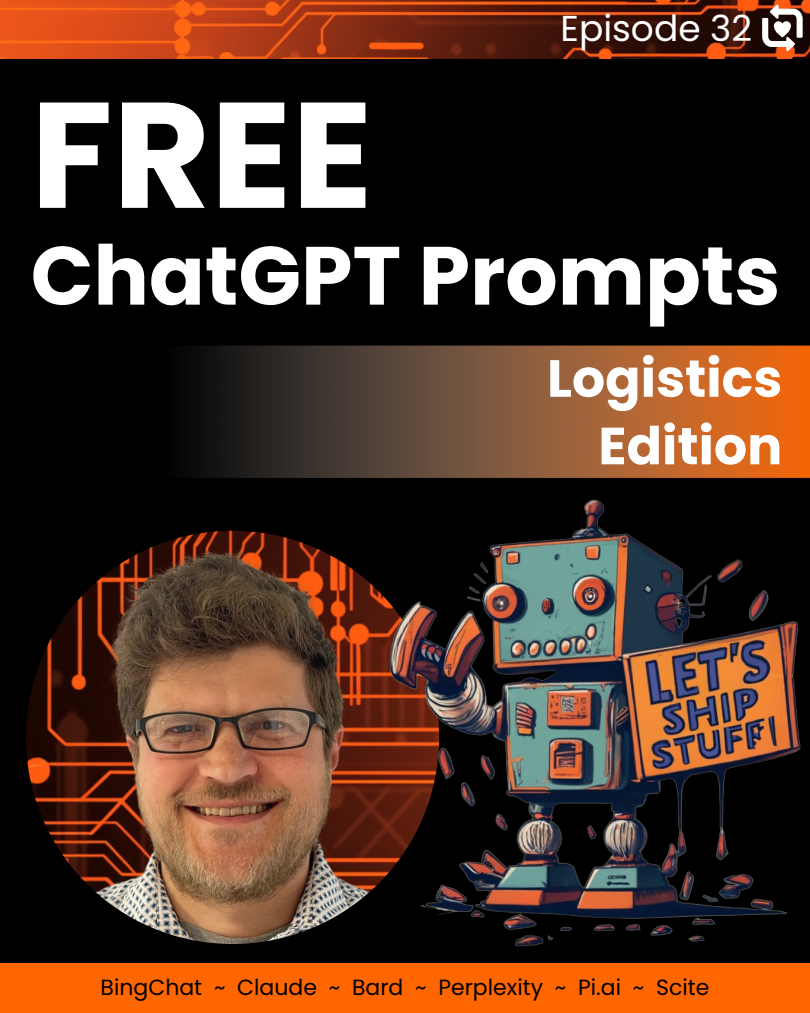
<style>
.page{position:relative;width:810px;height:1013px;background:#fff}
.page>*{position:absolute;margin:0;border:0;box-sizing:border-box;transform-origin:0 0}
.t1{font:700 150px "Poppins";color:#fff}
.t2{font:700 82.4px "Poppins";color:#fff}
.t3{font:700 52.2px "Poppins";color:#fff}
.t4{font:36px "Poppins";color:#fff}
.t5{font:22px "Poppins";color:#000}
</style>
<div class="page">
<div style="left:0;top:0;width:810px;height:1012px;background:#000"></div>
<img style="left:26px;top:530px;width:413px;height:414px;border-radius:50%">
<img style="left:0;top:0;width:810px;height:58px">
<svg style="left:762px;top:5px;width:41px;height:46px;background:#988179"></svg>
<img style="left:191px;top:345px;width:619px;height:134px">
<div style="left:0;top:963px;width:810px;height:49px;background:#f60"></div>
<img style="left:356px;top:499px;width:445px;height:448px">
<p class="t4" style="left:561px;top:3px;width:193px">Episode 32</p>
<p class="t1" style="left:31px;top:50px;width:344px">FREE</p>
<p class="t2" style="left:31px;top:218px;width:751px">ChatGPT Prompts</p>
<p class="t3" style="left:547px;top:342px;width:237px">Logistics</p>
<p class="t3" style="left:598px;top:409px;width:185px">Edition</p>
<p class="t5" style="left:101px;top:972px;width:610px">BingChat ~ Claude ~ Bard ~ Perplexity ~ Pi.ai ~ Scite</p>
</div>
